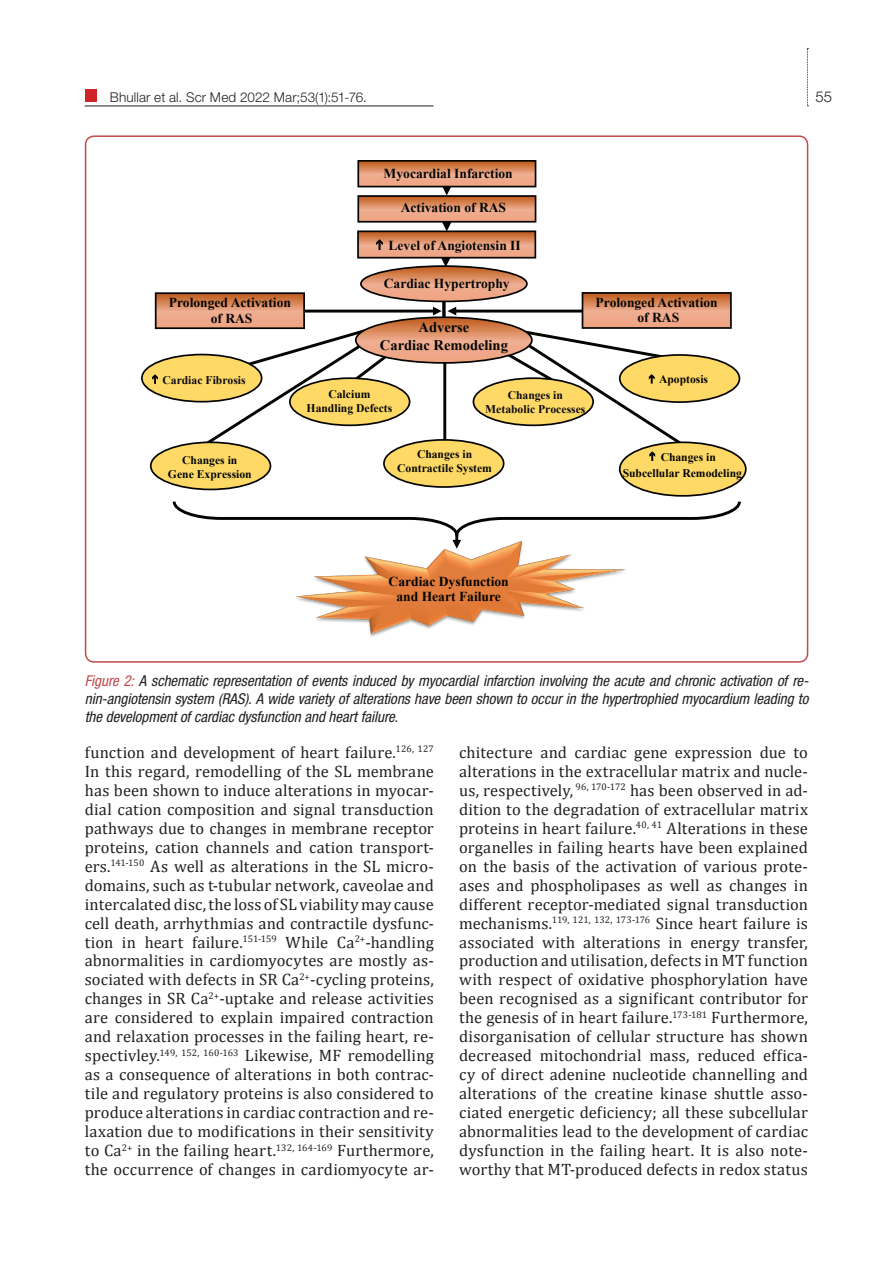
<style>
.page{position:relative;width:893px;height:1263px;background:#fff}
.page>*{position:absolute;margin:0;border:0;box-sizing:border-box;transform-origin:0 0}
.t1{font:16.5px/18.9px "Cambria";letter-spacing:.01em;color:#231f20;text-align:justify}
.t2{font:italic condensed 15px/18px "Helvetica Neue LT Pro";letter-spacing:-.005em;color:#231f20;text-align:justify}
.t3{font:300 15px "Helvetica Neue LT Pro";color:#231f20}
.t4{font:700 14.7px/17.5px "Times New Roman";color:#040503;text-align:center}
.t5{font:700 13.65px/15.8px "Times New Roman";color:#040503;text-align:center}
.t6{font:300 13.5px "Helvetica Neue LT Pro";letter-spacing:.01em;color:#231f20}
.t7{font:700 11.7px/13.6px "Times New Roman";color:#050607;text-align:center}
.t8{font:700 11.7px/13.6px "Times New Roman";color:#0b0a11;text-align:center}
.t9{font:700 11.7px/16.6px "Times New Roman";color:#040503}
.s1{color:#c14a4e}
</style>
<div class="page">
<div style="left:620px;top:442px;width:126px;height:54px;background:#fed966;border-radius:50%"></div>
<div style="left:619px;top:441px;width:128px;height:56px;border:2px solid #040503;border-radius:50%"></div>
<div style="left:151px;top:442px;width:119px;height:47px;background:#fed966;border-radius:50%"></div>
<div style="left:150px;top:441px;width:121px;height:49px;border:2px solid #040503;border-radius:50%"></div>
<div style="left:384px;top:440px;width:120px;height:47px;background:#fed966;border-radius:50%"></div>
<div style="left:383px;top:439px;width:121px;height:49px;border:2px solid #040503;border-radius:50%"></div>
<div style="left:620px;top:355px;width:119px;height:47px;background:#fed966;border-radius:50%"></div>
<div style="left:142px;top:355px;width:120px;height:47px;background:#fed966;border-radius:50%"></div>
<svg style="left:172px;top:501px;width:569px;height:38px"></svg>
<svg style="left:442px;top:302px;width:4px;height:5px"></svg>
<svg style="left:361px;top:259px;width:166px;height:42px"></svg>
<svg style="left:442px;top:223px;width:9px;height:7px"></svg>
<svg style="left:360px;top:198px;width:173px;height:22px;background:#e39871"></svg>
<div style="left:357px;top:195px;width:179px;height:28px;border:2px solid #040503"></div>
<svg style="left:360px;top:233px;width:173px;height:23px;background:#e39670"></svg>
<div style="left:357px;top:230px;width:179px;height:29px;border:2px solid #040503"></div>
<img style="left:296px;top:539px;width:330px;height:98px">
<svg style="left:441px;top:187px;width:12px;height:8px"></svg>
<svg style="left:360px;top:163px;width:173px;height:21px;background:#e39771"></svg>
<div style="left:357px;top:160px;width:179px;height:27px;border:2px solid #040503"></div>
<svg style="left:158px;top:295px;width:144px;height:31px;background:#d9885b"></svg>
<div style="left:155px;top:292px;width:150px;height:37px;border:2px solid #040503"></div>
<svg style="left:585px;top:295px;width:144px;height:31px;background:#da885b"></svg>
<div style="left:582px;top:292px;width:150px;height:37px;border:2px solid #040503"></div>
<svg style="left:807px;top:48px;width:1px;height:58px"></svg>
<div style="left:84px;top:89px;width:13px;height:13px;background:#d1232a"></div>
<hr style="left:85px;top:106px;width:349px;height:1px;background:#231f20">
<svg style="left:152px;top:375px;width:6px;height:9px"></svg>
<svg style="left:193px;top:307px;width:502px;height:154px"></svg>
<svg style="left:376px;top:239px;width:7px;height:11px"></svg>
<p class="t6" style="left:110px;top:89px;width:258px">Bhullar et al. Scr Med 2022 Mar;53(1):51-76.</p>
<p class="t3" style="left:815px;top:88px;width:18px">55</p>
<p class="t5" style="left:384px;top:165px;width:131px">Myocardial Infarction</p>
<p class="t5" style="left:401px;top:199px;width:107px">Activation of RAS</p>
<p class="t5" style="left:388px;top:237px;width:134px">Level of Angiotensin II</p>
<p class="t5" style="left:384px;top:276px;width:128px">Cardiac Hypertrophy</p>
<p class="t4" style="left:380px;top:318px;width:129px">Adverse<br>Cardiac Remodeling</p>
<p class="t5" style="left:169px;top:294px;width:124px">Prolonged Activation of RAS</p>
<p class="t5" style="left:596px;top:294px;width:124px">Prolonged Activation of RAS</p>
<p class="t8" style="left:162px;top:372px;width:85px">Cardiac Fibrosis</p>
<p class="t7" style="left:168px;top:453px;width:85px">Changes in<br>Gene Expression</p>
<p class="t7" style="left:307px;top:387px;width:87px">Calcium<br>Handling Defects</p>
<p class="t8" style="left:485px;top:388px;width:102px">Changes in<br>Metabolic Processes</p>
<p class="t7" style="left:397px;top:447px;width:96px">Changes in<br>Contractile System</p>
<p class="t9" style="left:659px;top:371px;width:50px">Apoptosis</p>
<p class="t9" style="left:623px;top:448px;width:121px;text-indent:38px">Changes in<br>Subcellular Remodeling</p>
<p class="t5" style="left:389px;top:573px;width:122px">Cardiac Dysfunction and Heart Failure</p>
<p class="t2" style="left:85px;top:672px;width:725px"><span class="s1">Figure 2:</span> A schematic representation of events induced by myocardial infarction involving the acute and chronic activation of re&shy;nin-angiotensin system (RAS). A wide variety of alterations have been shown to occur in the hypertrophied myocardium leading to the development of cardiac dysfunction and heart failure.</p>
<p class="t1" style="left:85px;top:743px;width:350px">function and development of heart failure.<sup>126,</sup> <sup>127<br></sup>In this regard, remodelling of the SL membrane has been shown to induce alterations in myocar&shy;dial cation composition and signal transduction pathways due to changes in membrane receptor proteins, cation channels and cation transport&shy;ers.<sup>141-150</sup> As well as alterations in the SL micro&shy;domains, such as t-tubular network, caveolae and intercalated disc, the loss of SL viability may cause cell death, arrhythmias and contractile dysfunc&shy;tion in heart failure.<sup>151-159</sup> While Ca<sup>2+</sup>-handling abnormalities in cardiomyocytes are mostly as&shy;sociated with defects in SR Ca<sup>2+</sup>-cycling proteins, changes in SR Ca<sup>2+</sup>-uptake and release activities are considered to explain impaired contraction and relaxation processes in the failing heart, re&shy;spectivley.<sup>149,</sup> <sup>152,</sup> <sup>160-163</sup> Likewise, MF remodelling as a consequence of alterations in both contrac&shy;tile and regulatory proteins is also considered to produce alterations in cardiac contraction and re&shy;laxation due to modifications in their sensitivity to Ca<sup>2+</sup> in the failing heart.<sup>132,</sup> <sup>164-169</sup> Furthermore, the occurrence of changes in cardiomyocyte ar-</p>
<p class="t1" style="left:459px;top:743px;width:350px">chitecture and cardiac gene expression due to alterations in the extracellular matrix and nucle&shy;us, respectively, <sup>96,</sup> <sup>170-172</sup> has been observed in ad&shy;dition to the degradation of extracellular matrix proteins in heart failure.<sup>40,</sup> <sup>41</sup> Alterations in these organelles in failing hearts have been explained on the basis of the activation of various prote&shy;ases and phospholipases as well as changes in different receptor-mediated signal transduction mechanisms.<sup>119,</sup> <sup>121,</sup> <sup>132,</sup> <sup>173-176</sup> Since heart failure is associated with alterations in energy transfer, production and utilisation, defects in MT function with respect of oxidative phosphorylation have been recognised as a significant contributor for the genesis of in heart failure.<sup>173-181</sup> Furthermore, disorganisation of cellular structure has shown decreased mitochondrial mass, reduced effica&shy;cy of direct adenine nucleotide channelling and alterations of the creatine kinase shuttle asso&shy;ciated energetic deficiency; all these subcellular abnormalities lead to the development of cardiac dysfunction in the failing heart. It is also note&shy;worthy that MT-produced defects in redox status</p>
</div>
